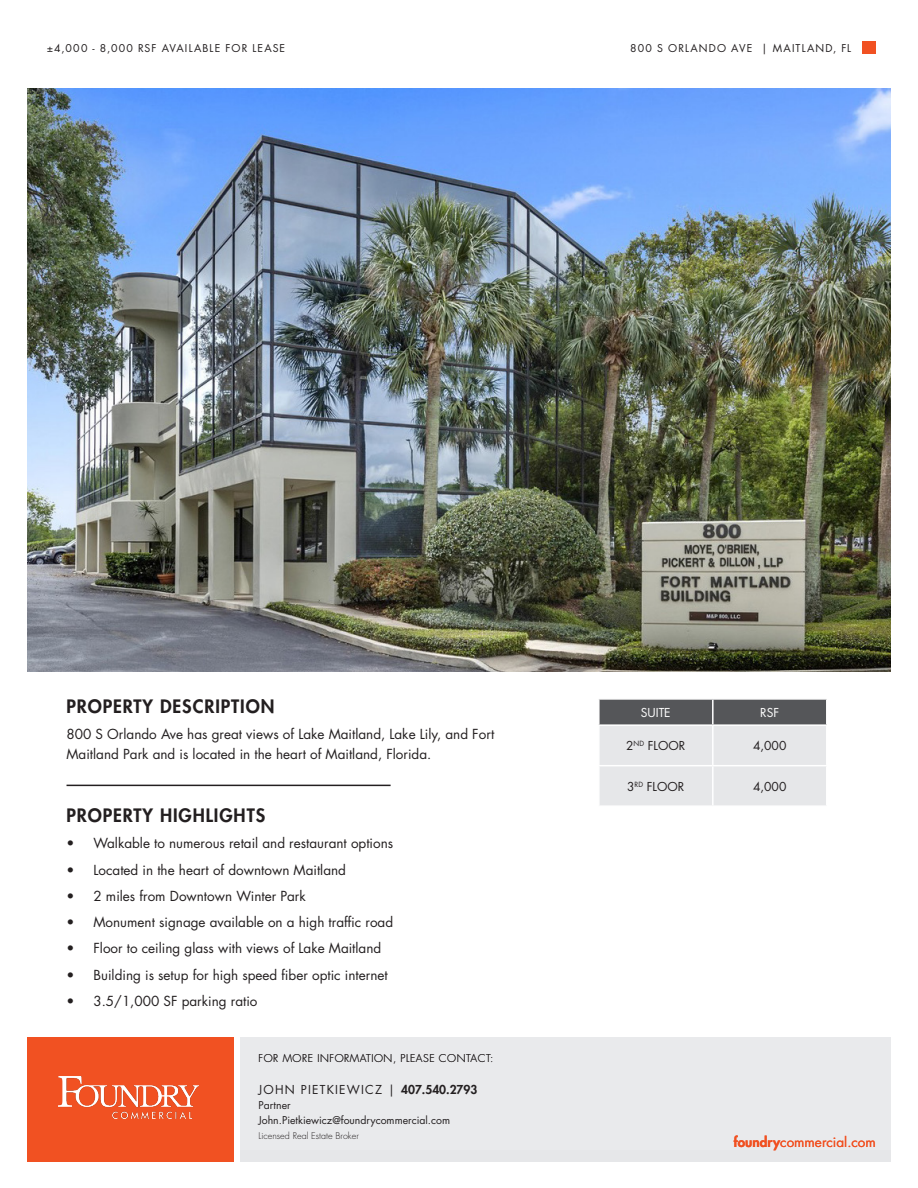
<style>
.page{position:relative;width:918px;height:1188px;background:#fff}
.page>*{position:absolute;margin:0;border:0;box-sizing:border-box;transform-origin:0 0}
.t1{font:800 18px "Futura Std";letter-spacing:.05em;color:#231f20}
.t2{font:13.5px/19.5px "Futura Std";color:#231f20}
.t3{font:13.5px "Futura Std";color:#f15122}
.t4{font:12px "Futura Std";letter-spacing:.1em;color:#231f20}
.t5{font:12px "Futura Std";color:#fff}
.t6{font:10.5px "Futura Std";letter-spacing:.105em;color:#231f20}
.t7{font:10.5px/15px "Futura Std";color:#231f20}
.t8{font:300 10.5px "Futura Std";letter-spacing:.05em;color:#231f20}
.t9{font:300 9px "Futura Std";color:#231f20}
.s1{font-weight:800}
</style>
<div class="page">
<div style="left:241px;top:1037px;width:650px;height:125px;background:#e6e7e9"></div>
<img style="left:27px;top:88px;width:864px;height:583px">
<svg style="left:600px;top:700px;width:226px;height:105px;background:#c3c4c7"></svg>
<hr style="left:712px;top:700px;width:2px;height:24px;background:#fff">
<hr style="left:598px;top:724px;width:115px;height:2px;background:#fff">
<hr style="left:713px;top:724px;width:115px;height:2px;background:#fff">
<hr style="left:712px;top:726px;width:2px;height:39px;background:#fff">
<hr style="left:598px;top:765px;width:115px;height:1px;background:#fff">
<hr style="left:713px;top:765px;width:115px;height:1px;background:#fff">
<hr style="left:712px;top:766px;width:2px;height:39px;background:#fff">
<hr style="left:67px;top:785px;width:324px;height:1px;background:#231f20">
<div style="left:27px;top:1037px;width:207px;height:125px;background:#f15122"></div>
<div style="left:863px;top:41px;width:13px;height:12px;background:#f15122"></div>
<p class="t6" style="left:47px;top:41px;width:240px">±4,000 - 8,000 RSF AVAILABLE FOR LEASE</p>
<p class="t6" style="left:630px;top:41px;width:222px">800 S ORLANDO AVE | MAITLAND, FL</p>
<p class="t1" style="left:67px;top:695px;width:209px">PROPERTY DESCRIPTION</p>
<p class="t2" style="left:67px;top:725px;width:429px">800 S Orlando Ave has great views of Lake Maitland, Lake Lily, and Fort<br>Maitland Park and is located in the heart of Maitland, Florida.</p>
<p class="t1" style="left:67px;top:804px;width:200px">PROPERTY HIGHLIGHTS</p>
<p class="t2" style="left:67px;top:834px;width:328px">• Walkable to numerous retail and restaurant options</p>
<p class="t2" style="left:67px;top:860px;width:281px">• Located in the heart of downtown Maitland</p>
<p class="t2" style="left:67px;top:886px;width:241px">• 2 miles from Downtown Winter Park</p>
<p class="t2" style="left:67px;top:913px;width:328px">• Monument signage available on a high traffic road</p>
<p class="t2" style="left:67px;top:939px;width:316px">• Floor to ceiling glass with views of Lake Maitland</p>
<p class="t2" style="left:67px;top:965px;width:323px">• Building is setup for high speed fiber optic internet</p>
<p class="t2" style="left:67px;top:991px;width:192px">• 3.5/1,000 SF parking ratio</p>
<p class="t8" style="left:259px;top:1051px;width:236px">FOR MORE INFORMATION, PLEASE CONTACT:</p>
<p class="t4" style="left:259px;top:1082px;width:220px">JOHN PIETKIEWICZ | <span class="s1">407.540.2793</span></p>
<p class="t7" style="left:259px;top:1098px;width:193px">Partner<br>John.Pietkiewicz@foundrycommercial.com</p>
<p class="t9" style="left:259px;top:1130px;width:102px">Licensed Real Estate Broker</p>
<p class="t5" style="left:641px;top:705px;width:31px">SUITE</p>
<p class="t5" style="left:760px;top:705px;width:20px">RSF</p>
<p class="t4" style="left:626px;top:738px;width:61px">2<sup>ND</sup> FLOOR</p>
<p class="t4" style="left:753px;top:738px;width:35px">4,000</p>
<p class="t4" style="left:627px;top:779px;width:59px">3<sup>RD</sup> FLOOR</p>
<p class="t4" style="left:753px;top:779px;width:35px">4,000</p>
<p class="t3" style="left:734px;top:1133px;width:144px"><span class="s1">foundry</span>commercial.com</p>
</div>
